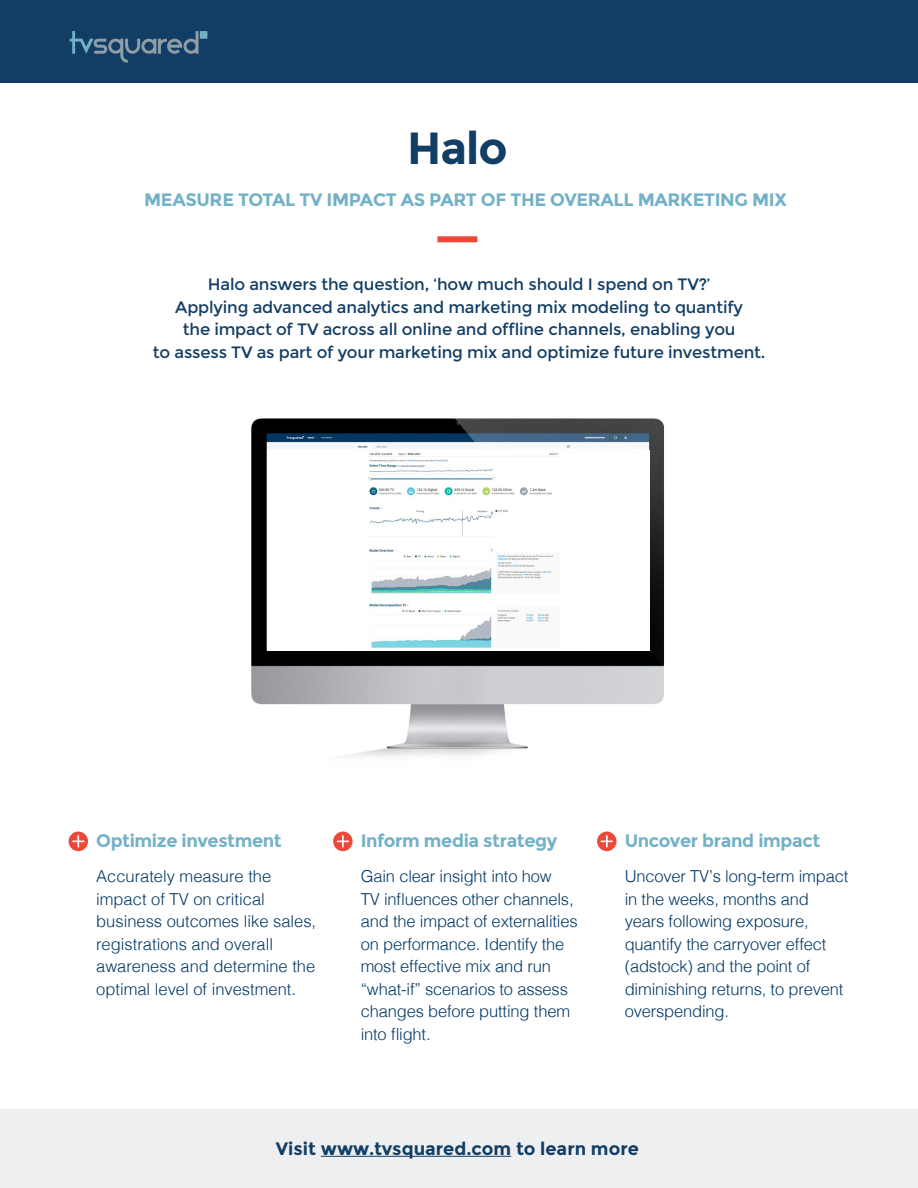
<style>
.page{position:relative;width:918px;height:1188px;background:#fff}
.page>*{position:absolute;margin:0;border:0;box-sizing:border-box;transform-origin:0 0}
.t1{font:700 45px "Montserrat";color:#123d64}
.t2{font:700 18px "Montserrat";letter-spacing:-.02em;color:#72b1c8}
.t3{font:700 18px "Montserrat";color:#123d64}
.t4{font:300 16.5px/22.5px "Helvetica";letter-spacing:-.01em;color:#003764}
.t5{font:16.5px/22.5px "Montserrat";letter-spacing:-.01em;color:#123d64;text-align:center}
</style>
<div class="page">
<div style="left:0;top:0;width:918px;height:83px;background:#123d64"></div>
<div style="left:0;top:1110px;width:918px;height:78px;background:#eeeff0"></div>
<hr style="left:321px;top:1156px;width:190px;height:1px;background:#123d64">
<div style="left:200px;top:31px;width:7px;height:8px;background:#72b1c8"></div>
<svg style="left:70px;top:31px;width:129px;height:32px"></svg>
<div style="left:437px;top:236px;width:40px;height:6px;background:#ed493a"></div>
<img style="left:251px;top:418px;width:413px;height:339px">
<div style="left:69px;top:832px;width:19px;height:19px;background:#ed493a;border-radius:50%"></div>
<svg style="left:73px;top:836px;width:11px;height:11px"></svg>
<svg style="left:333px;top:832px;width:20px;height:19px"></svg>
<svg style="left:337px;top:836px;width:11px;height:11px"></svg>
<svg style="left:597px;top:832px;width:20px;height:19px"></svg>
<svg style="left:601px;top:836px;width:11px;height:11px"></svg>
<div style="left:267px;top:450px;width:382px;height:201px;background:#fff"></div>
<img style="left:368px;top:452px;width:191px;height:196px">
<h1 class="t1" style="left:407px;top:121px;width:102px">Halo</h1>
<p class="t2" style="left:144px;top:189px;width:644px">MEASURE TOTAL TV IMPACT AS PART OF THE OVERALL MARKETING MIX</p>
<p class="t5" style="left:153px;top:274px;width:614px">Halo answers the question, ‘how much should I spend on TV?’<br>Applying advanced analytics and marketing mix modeling to quantify<br>the impact of TV across all online and offline channels, enabling you<br>to assess TV as part of your marketing mix and optimize future investment.</p>
<p class="t2" style="left:96px;top:830px;width:187px">Optimize investment</p>
<p class="t4" style="left:96px;top:864px;width:222px">Accurately measure the impact of TV on critical business outcomes like sales, registrations and overall awareness and determine the optimal level of investment.</p>
<p class="t2" style="left:361px;top:830px;width:198px">Inform media strategy</p>
<p class="t4" style="left:361px;top:864px;width:218px">Gain clear insight into how<br>TV influences other channels, and the impact of externalities on performance. Identify the most effective mix and run “what-if” scenarios to assess changes before putting them into flight.</p>
<p class="t2" style="left:625px;top:830px;width:197px">Uncover brand impact</p>
<p class="t4" style="left:625px;top:864px;width:225px">Uncover TV’s long-term impact in the weeks, months and years following exposure, quantify the carryover effect (adstock) and the point of diminishing returns, to prevent overspending.</p>
<p class="t3" style="left:276px;top:1138px;width:364px">Visit www.tvsquared.com to learn more</p>
</div>
